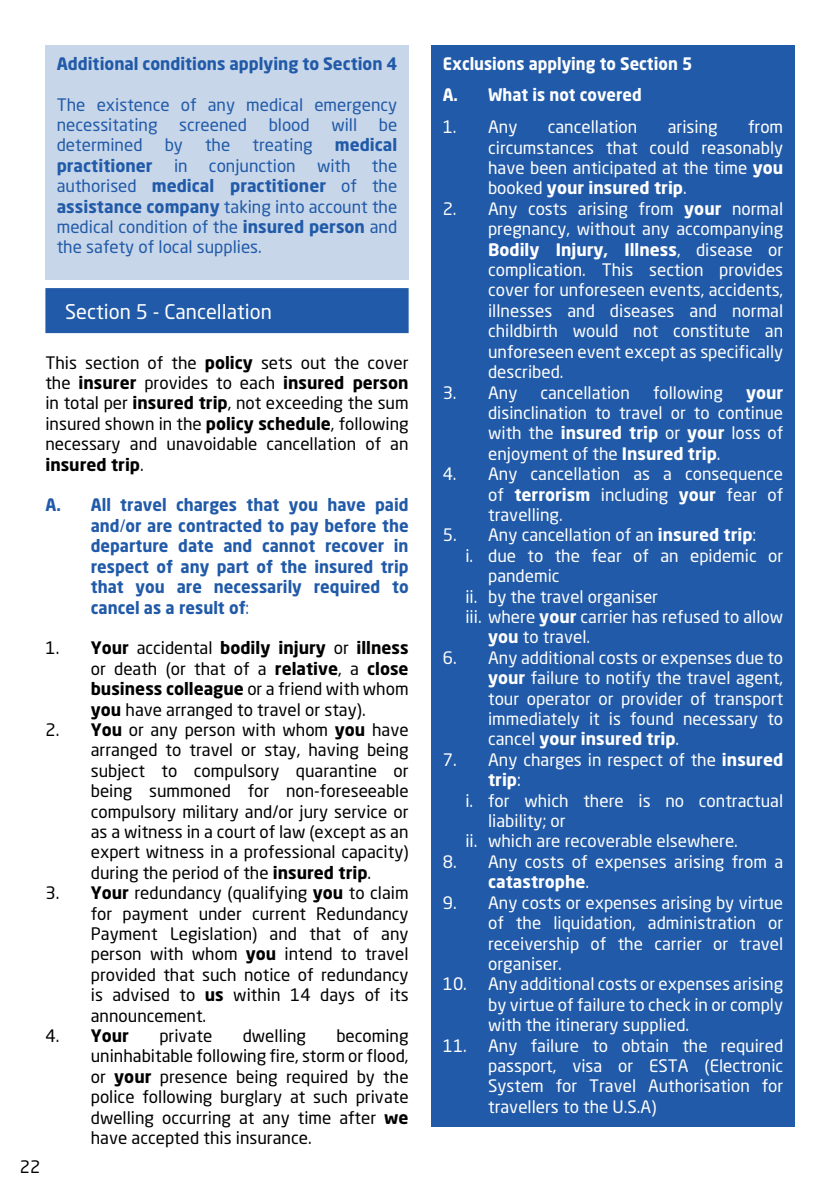
<style>
.page{position:relative;width:840px;height:1191px;background:#fff}
.page>*{position:absolute;margin:0;border:0;box-sizing:border-box;transform-origin:0 0}
.t1{font:20px "Neo Sans W1 G";color:#fff}
.t2{font:17px/20.4px "Neo Sans W1 G";color:#fff;text-align:justify}
.t3{font:17px/20.4px "Neo Sans W1 G";color:#000;text-align:justify}
.t4{font:17px/20.4px "Neo Sans W1 G";color:#215aa8}
.t5{font:700 17px/20.4px "Neo Sans W1 G";color:#215aa8;text-align:justify;scale:.96 1}
.t6{font:700 17px "Neo Sans W1 G";color:#215aa8}
.t7{font:700 17px/31.8px "Neo Sans W1 G";color:#fff;scale:.95 1}
.t8{font:700 17px "Neo Sans W1 G";color:#fff}
.t9{font:700 17px "Neo Sans W1 G";color:#000}
.s1{font-weight:700}
.s2{font-weight:400}
</style>
<div class="page">
<div style="left:431px;top:45px;width:363px;height:1082px;background:#215aa8"></div>
<div style="left:45px;top:45px;width:363px;height:234px;background:#c7d6e9"></div>
<div style="left:45px;top:288px;width:363px;height:45px;background:#215aa8"></div>
<p class="t6" style="left:57px;top:52px;width:342px">Additional conditions applying to Section 4</p>
<p class="t4" style="left:57px;top:94px;width:342px">The existence of any medical emergency necessitating</p>
<p class="t4" style="left:179px;top:114px;width:69px">screened</p>
<p class="t4" style="left:268px;top:114px;width:43px">blood</p>
<p class="t4" style="left:331px;top:114px;width:27px">will</p>
<p class="t4" style="left:378px;top:114px;width:20px">be</p>
<p class="t4" style="left:57px;top:135px;width:87px">determined</p>
<p class="t4" style="left:165px;top:135px;width:20px">by</p>
<p class="t4" style="left:205px;top:135px;width:27px">the</p>
<p class="t4" style="left:252px;top:135px;width:62px">treating</p>
<p class="t6" style="left:334px;top:134px;width:64px">medical</p>
<p class="t6" style="left:57px;top:154px;width:97px">practitioner</p>
<p class="t4" style="left:174px;top:155px;width:15px">in</p>
<p class="t4" style="left:209px;top:155px;width:88px">conjunction</p>
<p class="t4" style="left:317px;top:155px;width:35px">with</p>
<p class="t4" style="left:57px;top:155px;width:342px;text-align:justify;text-indent:315px">the authorised <span class="s1">medical practitioner</span> of the <span class="s1">assistance company</span> taking into account the medical condition of the <span class="s1">insured person</span> and the safety of local supplies.</p>
<p class="t1" style="left:65px;top:299px;width:208px">Section 5 - Cancellation</p>
<p class="t3" style="left:45px;top:352px;width:364px">This section of the <span class="s1">policy</span> sets out the cover the <span class="s1">insurer</span> provides to each <span class="s1">insured person </span>in total per <span class="s1">insured trip</span>, not exceeding the sum insured shown in the <span class="s1">policy schedule</span>, following necessary and unavoidable cancellation of an <span class="s1">insured trip</span>.</p>
<p class="t5" style="left:91px;top:494px;width:332px;text-indent:-45px">A. All travel charges that you have paid and<span class="s2">/</span>or are contracted to pay before the departure date and cannot recover in respect of any part of the insured trip that you are necessarily required to cancel as a result of<span class="s2">:</span></p>
<p class="t3" style="left:91px;top:637px;width:319px;text-indent:-45px">1. <span class="s1">Your</span> accidental <span class="s1">bodily injury</span> or <span class="s1">illness </span>or death (or that of a <span class="s1">relative</span>, a <span class="s1">close business colleague</span> or a friend with whom <span class="s1">you</span> have arranged to travel or stay).</p>
<p class="t3" style="left:91px;top:719px;width:319px;text-indent:-45px">2. <span class="s1">You</span> or any person with whom <span class="s1">you</span> have arranged to travel or stay, having being subject to compulsory quarantine or being summoned for non-foreseeable compulsory military and/or jury service or as a witness in a court of law (except as an expert witness in a professional capacity) during the period of the <span class="s1">insured trip</span>.</p>
<p class="t3" style="left:91px;top:882px;width:319px;text-indent:-45px">3. <span class="s1">Your</span> redundancy (qualifying <span class="s1">you</span> to claim for payment under current Redundancy Payment Legislation) and that of any person with whom <span class="s1">you</span> intend to travel provided that such notice of redundancy is advised to <span class="s1">us</span> within 14 days of its announcement.</p>
<p class="t9" style="left:45px;top:1024px;width:85px"><span class="s2">4.</span> Your</p>
<p class="t3" style="left:159px;top:1025px;width:54px">private</p>
<p class="t3" style="left:242px;top:1025px;width:65px">dwelling</p>
<p class="t3" style="left:91px;top:1025px;width:319px;text-indent:245px">becoming uninhabitable following fire, storm or flood, or <span class="s1">your</span> presence being required by the police following burglary at such private dwelling occurring at any time after <span class="s1">we </span>have accepted this insurance.</p>
<p class="t3" style="left:20px;top:1156px;width:22px">22</p>
<p class="t7" style="left:442px;top:47px;width:264px">Exclusions applying to Section 5<br>A. What is not covered</p>
<p class="t2" style="left:442px;top:116px;width:76px">1. Any</p>
<p class="t2" style="left:547px;top:116px;width:91px">cancellation</p>
<p class="t2" style="left:667px;top:116px;width:51px">arising</p>
<p class="t2" style="left:488px;top:116px;width:296px;text-indent:260px">from circumstances that could reasonably have been anticipated at the time <span class="s1">you </span>booked <span class="s1">your insured trip</span>.</p>
<p class="t2" style="left:488px;top:198px;width:296px;text-indent:-45px">2. Any costs arising from <span class="s1">your</span> normal pregnancy, without any accompanying <span class="s1">Bodily Injury, Illness</span>, disease or complication. This section provides cover for unforeseen events, accidents, illnesses and diseases and normal childbirth would not constitute an unforeseen event except as specifically described.</p>
<p class="t2" style="left:442px;top:382px;width:76px">3. Any</p>
<p class="t2" style="left:540px;top:382px;width:91px">cancellation</p>
<p class="t2" style="left:652px;top:382px;width:71px">following</p>
<p class="t8" style="left:745px;top:381px;width:39px">your</p>
<p class="t2" style="left:488px;top:402px;width:296px">disinclination to travel or to continue with the <span class="s1">insured trip</span> or <span class="s1">your</span> loss of enjoyment of the <span class="s1">Insured trip</span>.</p>
<p class="t2" style="left:488px;top:463px;width:296px;text-indent:-45px">4. Any cancellation as a consequence of <span class="s1">terrorism</span> including <span class="s1">your</span> fear of travelling.</p>
<p class="t2" style="left:442px;top:524px;width:315px">5. Any cancellation of an <span class="s1">insured trip</span>:</p>
<p class="t2" style="left:465px;top:545px;width:319px">i. due to the fear of an epidemic or</p>
<p class="t2" style="left:488px;top:565px;width:73px">pandemic</p>
<p class="t2" style="left:465px;top:586px;width:194px">ii. by the travel organiser</p>
<p class="t2" style="left:465px;top:606px;width:319px">iii. where <span class="s1">your</span> carrier has refused to allow</p>
<p class="t2" style="left:488px;top:626px;width:103px"><span class="s1">you</span> to travel.</p>
<p class="t2" style="left:488px;top:647px;width:296px;text-indent:-45px">6. Any additional costs or expenses due to <span class="s1">your</span> failure to notify the travel agent, tour operator or provider of transport immediately it is found necessary to cancel <span class="s1">your insured trip</span>.</p>
<p class="t2" style="left:442px;top:749px;width:342px">7. Any charges in respect of the <span class="s1">insured</span></p>
<p class="t8" style="left:488px;top:769px;width:34px">trip<span class="s2">:</span></p>
<p class="t2" style="left:465px;top:790px;width:319px">i. for which there is no contractual</p>
<p class="t2" style="left:488px;top:810px;width:79px">liability; or</p>
<p class="t2" style="left:465px;top:830px;width:274px">ii. which are recoverable elsewhere.</p>
<p class="t2" style="left:488px;top:851px;width:296px;text-indent:-45px">8. Any costs of expenses arising from a <span class="s1">catastrophe</span>.</p>
<p class="t2" style="left:488px;top:892px;width:296px;text-indent:-45px">9. Any costs or expenses arising by virtue of the liquidation, administration or receivership of the carrier or travel organiser.</p>
<p class="t2" style="left:488px;top:973px;width:296px;text-indent:-45px">10. Any additional costs or expenses arising by virtue of failure to check in or comply with the itinerary supplied.</p>
<p class="t2" style="left:488px;top:1034px;width:296px;text-indent:-45px">11. Any failure to obtain the required passport, visa or ESTA (Electronic System for Travel Authorisation for travellers to the U.S.A)</p>
</div>
